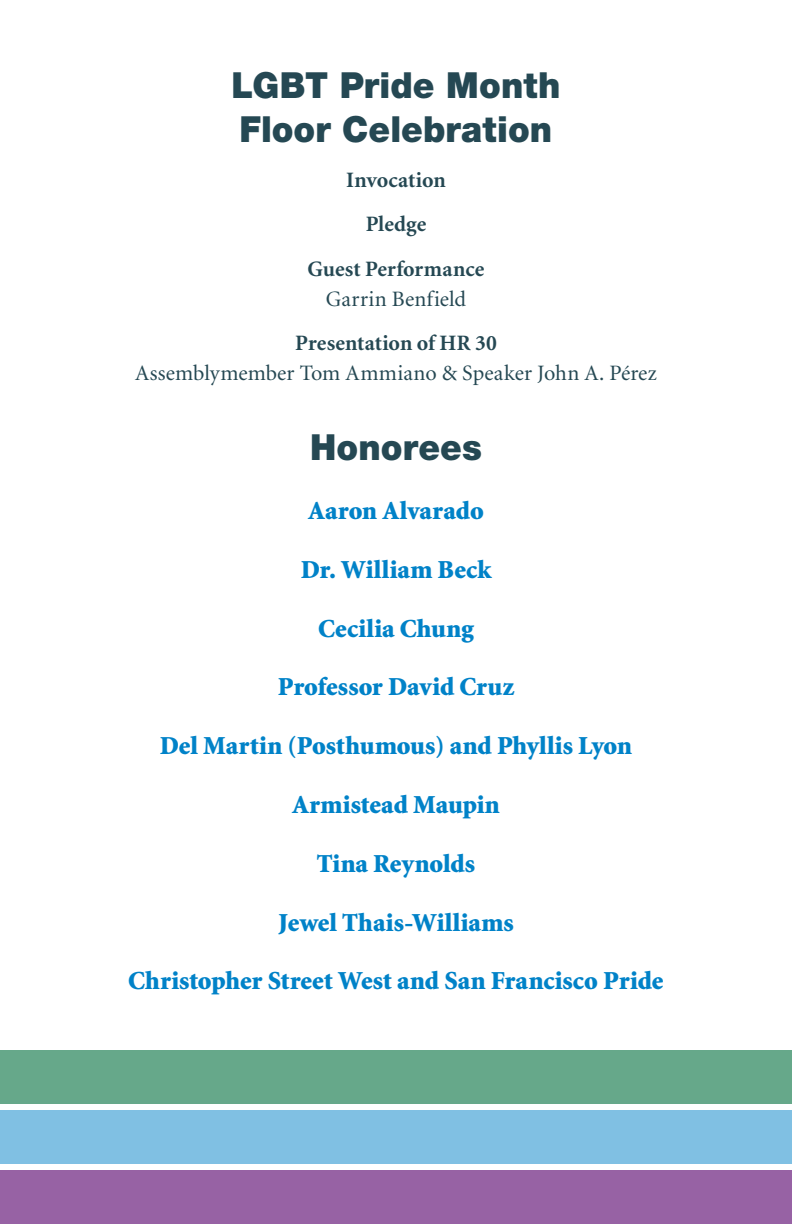
<style>
.page{position:relative;width:792px;height:1224px;background:#fff}
.page>*{position:absolute;margin:0;border:0;box-sizing:border-box;transform-origin:0 0}
.t1{font:900 36px/44px "Helvetica Neue LT Pro";color:#254853;scale:.96 1}
.Subhead_for_Leg_Name{font:900 26px "Minion";color:#0082c8}
.Text_for_Honorees{font:22px/30px "Minion";color:#254853;text-align:center}
.Text_for_Honorees-2{font:700 22px/30px "Minion";color:#254853;text-align:center}
.s1{font-weight:400}
.s2{font-weight:700}
</style>
<div class="page">
<div style="left:0;top:1050px;width:792px;height:54px;background:#66a88a"></div>
<div style="left:0;top:1110px;width:792px;height:54px;background:#80c0e3"></div>
<div style="left:0;top:1170px;width:792px;height:54px;background:#9762a4"></div>
<p class="t1" style="left:231px;top:63px;width:345px">LGBT Pride Month<br>Floor Celebration</p>
<p class="Text_for_Honorees-2" style="left:346px;top:165px;width:101px">Invocation</p>
<p class="Text_for_Honorees-2" style="left:366px;top:210px;width:62px">Pledge</p>
<p class="Text_for_Honorees-2" style="left:308px;top:254px;width:178px">Guest Performance<br><span class="s1">Garrin Benfield</span></p>
<p class="Text_for_Honorees" style="left:135px;top:329px;width:523px"><span class="s2">Presentation of HR 30<br></span>Assemblymember Tom Ammiano &amp; Speaker John A. Pérez</p>
<p class="t1" style="left:310px;top:425px;width:180px">Honorees</p>
<p class="Subhead_for_Leg_Name" style="left:308px;top:497px;width:177px">Aaron Alvarado</p>
<p class="Subhead_for_Leg_Name" style="left:301px;top:556px;width:192px">Dr. William Beck</p>
<p class="Subhead_for_Leg_Name" style="left:318px;top:615px;width:157px">Cecilia Chung</p>
<p class="Subhead_for_Leg_Name" style="left:278px;top:674px;width:238px">Professor David Cruz</p>
<p class="Subhead_for_Leg_Name" style="left:160px;top:733px;width:474px">Del Martin (Posthumous) and Phyllis Lyon</p>
<p class="Subhead_for_Leg_Name" style="left:292px;top:791px;width:209px">Armistead Maupin</p>
<p class="Subhead_for_Leg_Name" style="left:317px;top:850px;width:160px">Tina Reynolds</p>
<p class="Subhead_for_Leg_Name" style="left:278px;top:909px;width:237px">Jewel Thais-Williams</p>
<p class="Subhead_for_Leg_Name" style="left:128px;top:968px;width:537px">Christopher Street West and San Francisco Pride</p>
</div>
